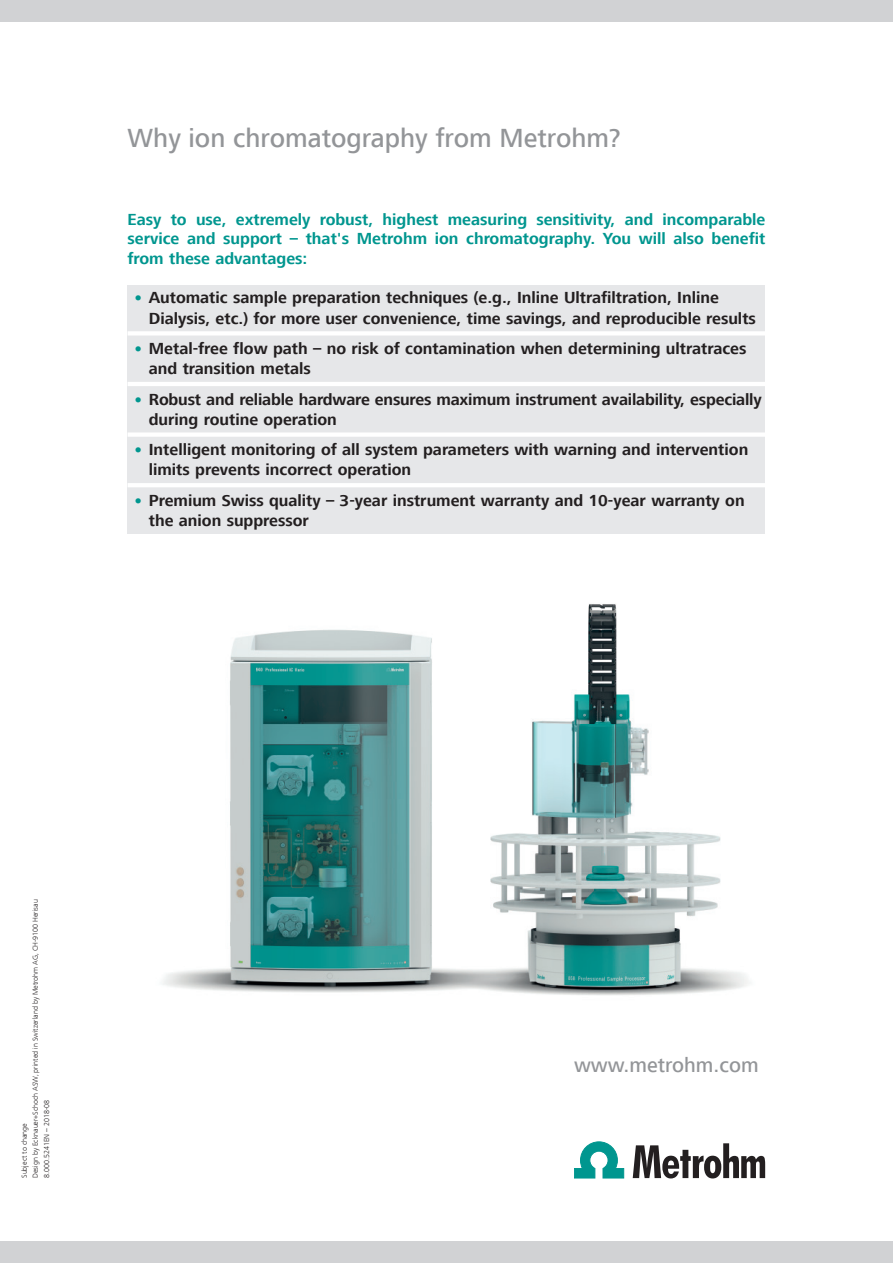
<style>
.page{position:relative;width:893px;height:1263px;background:#fff}
.page>*{position:absolute;margin:0;border:0;box-sizing:border-box;transform-origin:0 0}
.t1{font:500 27px "Frutiger Next LT";color:#939598}
.t2{font:500 21px "Frutiger Next LT";color:#939598}
.t3{font:700 16.5px/20.2px "Frutiger Next LT";color:#231f20}
.t4{font:700 16.5px/19.5px "Frutiger Next LT";color:#00968f;text-align:justify}
.t5{font:300 7.5px/11.2px "Frutiger Next LT";color:#231f20}
.s1{font-weight:800;color:#00968f}
</style>
<div class="page">
<div style="left:128px;top:285px;width:637px;height:249px;background:#e6e7e9"></div>
<div style="left:0;top:0;width:893px;height:21px;background:#d1d2d4"></div>
<div style="left:0;top:1242px;width:893px;height:21px;background:#d1d2d4"></div>
<svg style="left:574px;top:1142px;width:50px;height:36px"></svg>
<svg style="left:633px;top:1143px;width:132px;height:35px"></svg>
<hr style="left:128px;top:331px;width:637px;height:4px;background:#fff">
<hr style="left:128px;top:382px;width:637px;height:4px;background:#fff">
<div style="left:128px;top:432px;width:637px;height:5px;background:#fff"></div>
<hr style="left:128px;top:483px;width:637px;height:4px;background:#fff">
<img style="left:162px;top:604px;width:586px;height:391px">
<h1 class="t1" style="left:128px;top:123px;width:495px">Why ion chromatography from Metrohm?</h1>
<p class="t4" style="left:128px;top:209px;width:639px">Easy to use, extremely robust, highest measuring sensitivity, and incomparable service and support – that's Metrohm ion chromatography. You will also benefit from these advantages:</p>
<p class="t3" style="left:149px;top:288px;width:609px;text-indent:-16px"><span class="s1">•</span> Automatic sample preparation techniques (e.g., Inline Ultrafiltration, Inline<br>Dialysis, etc.) for more user convenience, time savings, and reproducible results</p>
<p class="t3" style="left:149px;top:338px;width:599px;text-indent:-16px"><span class="s1">•</span> Metal-free flow path – no risk of contamination when determining ultratraces and transition metals</p>
<p class="t3" style="left:149px;top:389px;width:614px;text-indent:-16px"><span class="s1">•</span> Robust and reliable hardware ensures maximum instrument availability, especially during routine operation</p>
<p class="t3" style="left:149px;top:440px;width:601px;text-indent:-16px"><span class="s1">•</span> Intelligent monitoring of all system parameters with warning and intervention limits prevents incorrect operation</p>
<p class="t3" style="left:149px;top:490px;width:597px;text-indent:-16px"><span class="s1">•</span> Premium Swiss quality – 3-year instrument warranty and 10-year warranty on the anion suppressor</p>
<p class="t5" style="left:19px;top:1178px;width:280px;rotate:-90deg">Subject to change<br>Design by Ecknauer+Schoch ASW, printed in Switzerland by Metrohm AG, CH-9100 Herisau<br>8.000.5241EN – 2018-08</p>
<p class="t2" style="left:574px;top:1053px;width:186px">www.metrohm.com</p>
</div>
